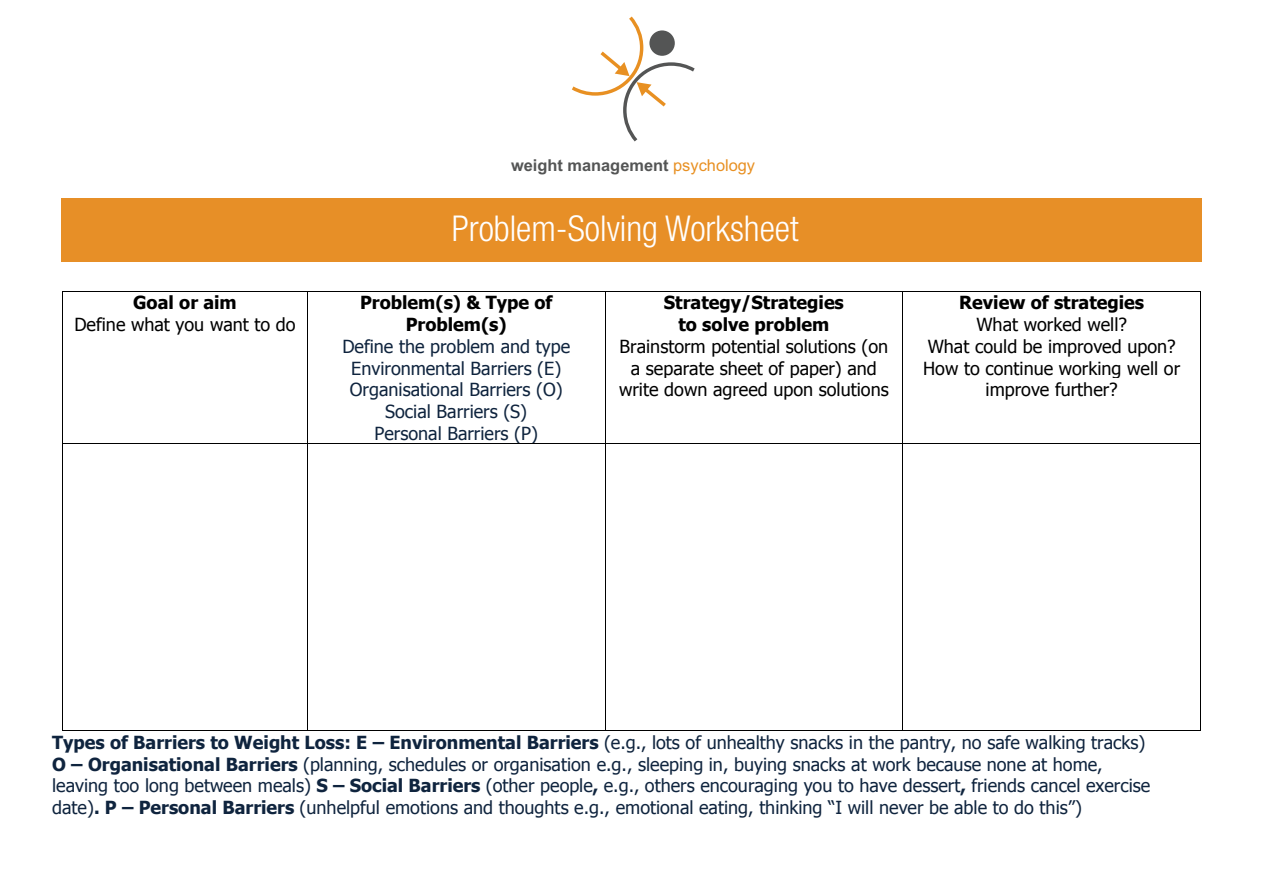
<style>
.page{position:relative;width:1263px;height:893px;background:#fff}
.page>*{position:absolute;margin:0;border:0;box-sizing:border-box;transform-origin:0 0}
.t1{font:300 condensed 35.7px "Helvetica Neue LT Std";color:#fff}
.t2{font:18px/21.8px "Tahoma";color:#0f243e;text-align:center}
.t3{font:18px/21.8px "Tahoma";color:#000;text-align:center}
.t4{font:700 16.35px "Arial";color:#545555}
.s1{font-weight:400;color:#e89022}
.s2{font-weight:700}
.s3{font-weight:700;color:#000}
</style>
<div class="page">
<svg style="left:572px;top:17px;width:123px;height:125px"></svg>
<div style="left:61px;top:198px;width:1141px;height:63px;background:#e78f27"></div>
<hr style="left:63px;top:291px;width:244px;height:1px;background:#000">
<hr style="left:308px;top:291px;width:297px;height:1px;background:#000">
<hr style="left:605px;top:291px;width:297px;height:1px;background:#000">
<hr style="left:903px;top:291px;width:297px;height:1px;background:#000">
<hr style="left:62px;top:291px;width:1px;height:153px;background:#000">
<hr style="left:307px;top:291px;width:1px;height:153px;background:#000">
<hr style="left:605px;top:291px;width:1px;height:153px;background:#000">
<hr style="left:902px;top:291px;width:1px;height:153px;background:#000">
<hr style="left:1200px;top:291px;width:1px;height:153px;background:#000">
<hr style="left:63px;top:444px;width:244px;height:1px;background:#000">
<hr style="left:308px;top:444px;width:297px;height:1px;background:#000">
<hr style="left:605px;top:444px;width:297px;height:1px;background:#000">
<hr style="left:903px;top:444px;width:297px;height:1px;background:#000">
<hr style="left:62px;top:444px;width:1px;height:286px;background:#000">
<hr style="left:63px;top:730px;width:244px;height:1px;background:#000">
<hr style="left:307px;top:444px;width:1px;height:286px;background:#000">
<hr style="left:308px;top:730px;width:297px;height:1px;background:#000">
<hr style="left:605px;top:444px;width:1px;height:286px;background:#000">
<hr style="left:605px;top:730px;width:297px;height:1px;background:#000">
<hr style="left:902px;top:444px;width:1px;height:286px;background:#000">
<hr style="left:903px;top:730px;width:297px;height:1px;background:#000">
<hr style="left:1200px;top:444px;width:1px;height:286px;background:#000">
<p class="t4" style="left:511px;top:154px;width:246px">weight management <span class="s1">psychology</span></p>
<p class="t1" style="left:452px;top:208px;width:348px">Problem-Solving Worksheet</p>
<p class="t3" style="left:74px;top:293px;width:223px"><span class="s2">Goal or aim<br></span>Define what you want to do</p>
<p class="t2" style="left:342px;top:293px;width:229px"><span class="s3">Problem(s) &amp; Type of<br>Problem(s)<br></span>Define the problem and type<br>Environmental Barriers (E)<br>Organisational Barriers (O)<br>Social Barriers (S)<br>Personal Barriers (P)</p>
<p class="t3" style="left:619px;top:293px;width:271px"><span class="s2">Strategy/Strategies<br>to solve problem<br></span>Brainstorm potential solutions (on a separate sheet of paper) and write down agreed upon solutions</p>
<p class="t3" style="left:923px;top:293px;width:259px"><span class="s2">Review of strategies<br></span>What worked well?<br>What could be improved upon?<br>How to continue working well or improve further?</p>
<p class="t2" style="left:52px;top:732px;width:1100px;text-align:left"><span class="s2">Types of Barriers to Weight Loss: E – Environmental Barriers</span> (e.g., lots of unhealthy snacks in the pantry, no safe walking tracks)<br><span class="s2">O – Organisational Barriers</span> (planning, schedules or organisation e.g., sleeping in, buying snacks at work because none at home, leaving too long between meals) <span class="s2">S – Social Barriers</span> (other people<span class="s2">,</span> e.g., others encouraging you to have dessert<span class="s2">,</span> friends cancel exercise date)<span class="s2">. P – Personal Barriers</span> (unhelpful emotions and thoughts e.g., emotional eating, thinking “I will never be able to do this”)</p>
</div>
